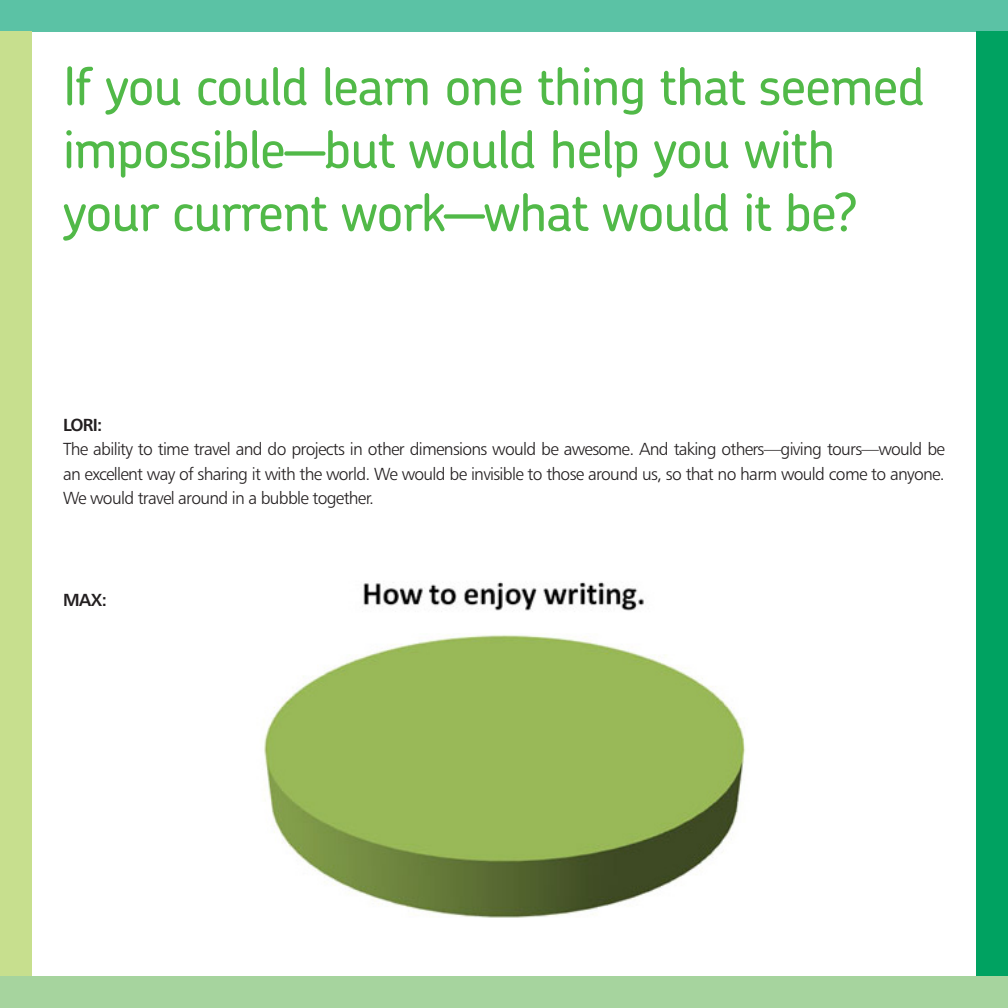
<style>
.page{position:relative;width:1008px;height:1008px;background:#fff}
.page>*{position:absolute;margin:0;border:0;box-sizing:border-box;transform-origin:0 0}
.t1{font:500 52.5px/63px "Chevin";letter-spacing:-.02em;color:#51b948}
.t2{font:17.5px/24.5px "Humanist 777 BT Light B";letter-spacing:-.04em;color:#231f20;text-align:justify}
.t3{font:17.5px "Humanist 777 BT Bold B";letter-spacing:-.04em;color:#231f20}
</style>
<div class="page">
<div style="left:0;top:976px;width:1008px;height:32px;background:#a6d49e"></div>
<div style="left:0;top:0;width:1008px;height:32px;background:#5bc2a5"></div>
<div style="left:0;top:32px;width:32px;height:944px;background:#c7df8e"></div>
<div style="left:976px;top:32px;width:32px;height:944px;background:#00a261"></div>
<img style="left:264px;top:581px;width:482px;height:337px">
<h1 class="t1" style="left:63px;top:54px;width:863px">If you could learn one thing that seemed impossible—but would help you with your current work—what would it be?</h1>
<p class="t3" style="left:63px;top:414px;width:41px">LORI:</p>
<p class="t2" style="left:63px;top:437px;width:883px">The ability to time travel and do projects in other dimensions would be awesome. And taking others—giving tours—would be an excellent way of sharing it with the world. We would be invisible to those around us, so that no harm would come to anyone.<br>We would travel around in a bubble together.</p>
<p class="t3" style="left:63px;top:588px;width:46px">MAX:</p>
</div>
